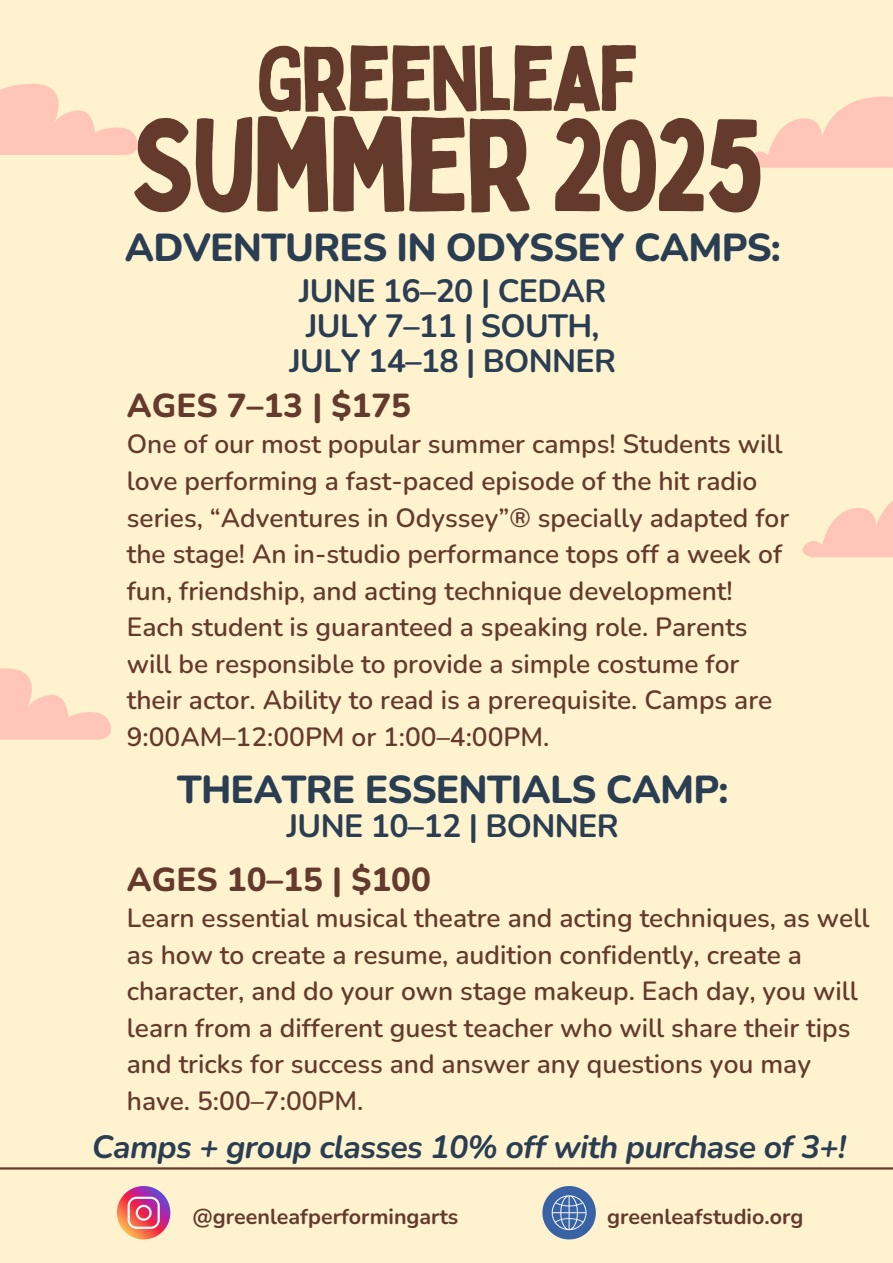
<style>
.page{position:relative;width:893px;height:1263px;background:#fff2cf}
.page>*{position:absolute;margin:0;border:0;box-sizing:border-box;transform-origin:0 0}
.t1{font:129.52px "Bobby Jones";letter-spacing:-.04em;color:#633a2b}
.t2{font:90px "Bobby Jones";letter-spacing:-.04em;color:#633a2b}
.t3{font:800 38.85px "Nunito";letter-spacing:-.02em;color:#2a3e53}
.t4{font:800 33.15px "Nunito";color:#633a2b}
.t5{font:700 32.1px/34.9px "Nunito";letter-spacing:-.02em;color:#2a3e53;text-align:center}
.t6{font:italic 700 32.1px "Nunito";letter-spacing:-.02em;color:#2a3e53}
.t7{font:600 26.33px/36.6px "Nunito";color:#633a2b}
.t8{font:700 21.45px "Nunito";color:#633a2b}
</style>
<div class="page">
<svg style="left:748px;top:96px;width:145px;height:72px"></svg>
<svg style="left:0;top:668px;width:111px;height:72px"></svg>
<svg style="left:802px;top:500px;width:91px;height:57px"></svg>
<svg style="left:0;top:84px;width:138px;height:71px"></svg>
<svg style="left:0;top:1167px;width:893px;height:73px"></svg>
<svg style="left:117px;top:1186px;width:53px;height:53px"></svg>
<svg style="left:542px;top:1186px;width:54px;height:53px"></svg>
<h1 class="t2" style="left:255px;top:22px;width:384px">GREENLEAF</h1>
<h1 class="t1" style="left:129px;top:83px;width:638px">SUMMER 2025</h1>
<p class="t3" style="left:125px;top:221px;width:657px">ADVENTURES IN ODYSSEY CAMPS:</p>
<p class="t5" style="left:289px;top:274px;width:328px">JUNE 16–20 | CEDAR<br>JULY 7–11 | SOUTH,<br>JULY 14–18 | BONNER</p>
<p class="t4" style="left:127px;top:383px;width:286px">AGES 7–13 | $175</p>
<h3 class="t7" style="left:127px;top:426px;width:664px">One of our most popular summer camps! Students will love performing a fast-paced episode of the hit radio series, “Adventures in Odyssey”® specially adapted for the stage! An in-studio performance tops off a week of fun, friendship, and acting technique development!<br>Each student is guaranteed a speaking role. Parents will be responsible to provide a simple costume for their actor. Ability to read is a prerequisite. Camps are 9:00AM–12:00PM or 1:00–4:00PM.</h3>
<h2 class="t3" style="left:177px;top:763px;width:553px">THEATRE ESSENTIALS CAMP:</h2>
<h2 class="t5" style="left:287px;top:809px;width:333px">JUNE 10–12 | BONNER</h2>
<p class="t4" style="left:127px;top:857px;width:306px">AGES 10–15 | $100</p>
<h5 class="t7" style="left:127px;top:900px;width:744px">Learn essential musical theatre and acting techniques, as well as how to create a resume, audition confidently, create a character, and do your own stage makeup. Each day, you will learn from a different guest teacher who will share their tips and tricks for success and answer any questions you may have. 5:00–7:00PM.</h5>
<h3 class="t6" style="left:92px;top:1126px;width:755px">Camps + group classes 10% off with purchase of 3+!</h3>
<h2 class="t8" style="left:192px;top:1202px;width:267px">@greenleafperformingarts</h2>
<h3 class="t8" style="left:607px;top:1202px;width:198px">greenleafstudio.org</h3>
</div>
